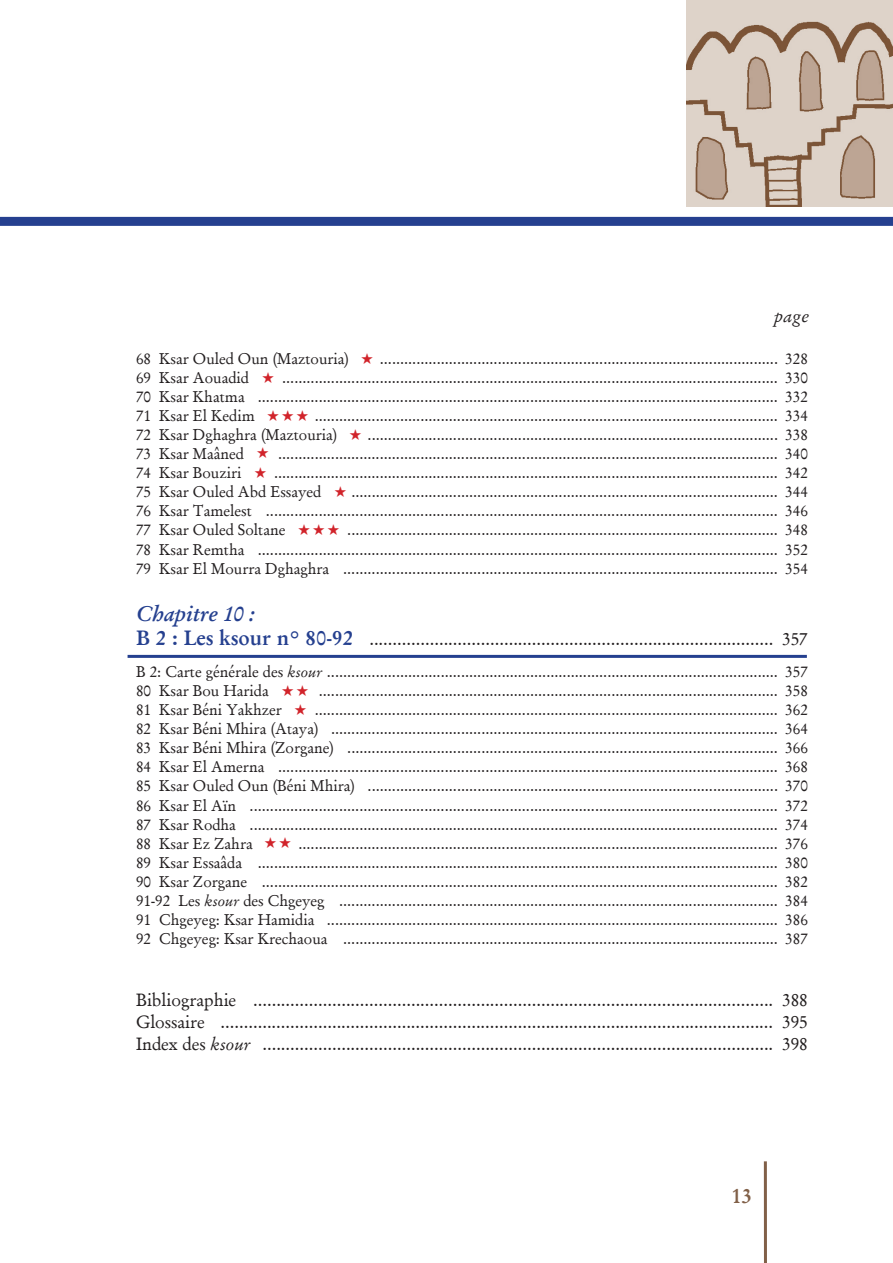
<style>
.page{position:relative;width:893px;height:1263px;background:#fff}
.page>*{position:absolute;margin:0;border:0;box-sizing:border-box;transform-origin:0 0}
.t1{font:italic 700 21px "Stempel Garamond";color:#25408f}
.t2{font:600 21px "Garamond";color:#816048}
.t3{font:18px/22px "Garamond Antiqua";color:#231f20;text-align:justify}
.t4{font:italic 18px "Stempel Garamond";color:#231f20}
.t5{font:15.75px/19px "Garamond Antiqua";color:#231f20;text-align:justify}
.s1{font-family:"Garamond";font-weight:600;font-size:21px;color:#25408f}
.s2{font-family:"Stempel Garamond";font-style:italic;font-size:15px}
.s3{font-family:"Stempel Garamond";font-style:italic;font-size:17.25px}
</style>
<div class="page">
<div style="left:0;top:217px;width:893px;height:9px;background:#25408f"></div>
<hr style="left:128px;top:655px;width:679px;height:3px;background:#25408f">
<img style="left:686px;top:0;width:206px;height:206px">
<hr style="left:764px;top:1161px;width:3px;height:102px;background:#816048">
<p class="t4" style="left:774px;top:304px;width:36px">page</p>
<p class="t5" style="left:136px;top:349px;width:215px">68 Ksar Ouled Oun (Maztouria)</p>
<p class="t5" style="left:380px;top:349px;width:430px">.................................................................................................. 328</p>
<p class="t5" style="left:136px;top:368px;width:114px">69 Ksar Aouadid</p>
<p class="t5" style="left:136px;top:368px;width:673px;text-indent:146px">.......................................................................................................................... 330<br>70 Ksar Khatma ................................................................................................................................ 332<br>71 Ksar El Kedim</p>
<p class="t5" style="left:136px;top:406px;width:673px;text-indent:179px">.................................................................................................................. 334<br>72 Ksar Dghaghra (Maztouria)</p>
<p class="t5" style="left:368px;top:425px;width:442px">..................................................................................................... 338</p>
<p class="t5" style="left:136px;top:444px;width:109px">73 Ksar Maâned</p>
<p class="t5" style="left:278px;top:444px;width:531px">........................................................................................................................... 340</p>
<p class="t5" style="left:136px;top:463px;width:107px">74 Ksar Bouziri</p>
<p class="t5" style="left:136px;top:463px;width:673px;text-indent:138px">............................................................................................................................ 342<br>75 Ksar Ouled Abd Essayed</p>
<p class="t5" style="left:136px;top:482px;width:673px;text-indent:215px">......................................................................................................... 344<br>76 Ksar Tamelest .............................................................................................................................. 346<br>77 Ksar Ouled Soltane</p>
<p class="t5" style="left:136px;top:520px;width:673px;text-indent:211px">.......................................................................................................... 348<br>78 Ksar Remtha ................................................................................................................................ 352<br>79 Ksar El Mourra Dghaghra ........................................................................................................... 354</p>
<h1 class="t1" style="left:136px;top:600px;width:120px">Chapitre 10 :</h1>
<p class="t3" style="left:136px;top:628px;width:673px"><span class="s1">B 2 : Les ksour n° 80-92</span> ....................................................................................... 357</p>
<p class="t5" style="left:136px;top:662px;width:673px">B 2: Carte générale des <span class="s2">ksour</span> ............................................................................................................... 357<br>80 Ksar Bou Harida</p>
<p class="t5" style="left:319px;top:681px;width:491px">................................................................................................................. 358</p>
<p class="t5" style="left:136px;top:700px;width:147px">81 Ksar Béni Yakhzer</p>
<p class="t5" style="left:136px;top:700px;width:673px;text-indent:179px">.................................................................................................................. 362<br>82 Ksar Béni Mhira (Ataya) .............................................................................................................. 364<br>83 Ksar Béni Mhira (Zorgane) .......................................................................................................... 366<br>84 Ksar El Amerna ........................................................................................................................... 368<br>85 Ksar Ouled Oun (Béni Mhira) ..................................................................................................... 370<br>86 Ksar El Aïn .................................................................................................................................. 372<br>87 Ksar Rodha .................................................................................................................................. 374<br>88 Ksar Ez Zahra</p>
<p class="t5" style="left:136px;top:833px;width:673px;text-indent:162px">...................................................................................................................... 376<br>89 Ksar Essaâda ................................................................................................................................ 380<br>90 Ksar Zorgane ............................................................................................................................... 382<br>91-92 Les <span class="s2">ksour</span> des Chgeyeg ............................................................................................................ 384<br>91 Chgeyeg: Ksar Hamidia ............................................................................................................... 386<br>92 Chgeyeg: Ksar Krechaoua ........................................................................................................... 387</p>
<p class="t3" style="left:136px;top:989px;width:673px">Bibliographie ................................................................................................................ 388<br>Glossaire ....................................................................................................................... 395<br>Index des <span class="s3">ksour</span> .............................................................................................................. 398</p>
<h1 class="t2" style="left:731px;top:1183px;width:22px">13</h1>
</div>
